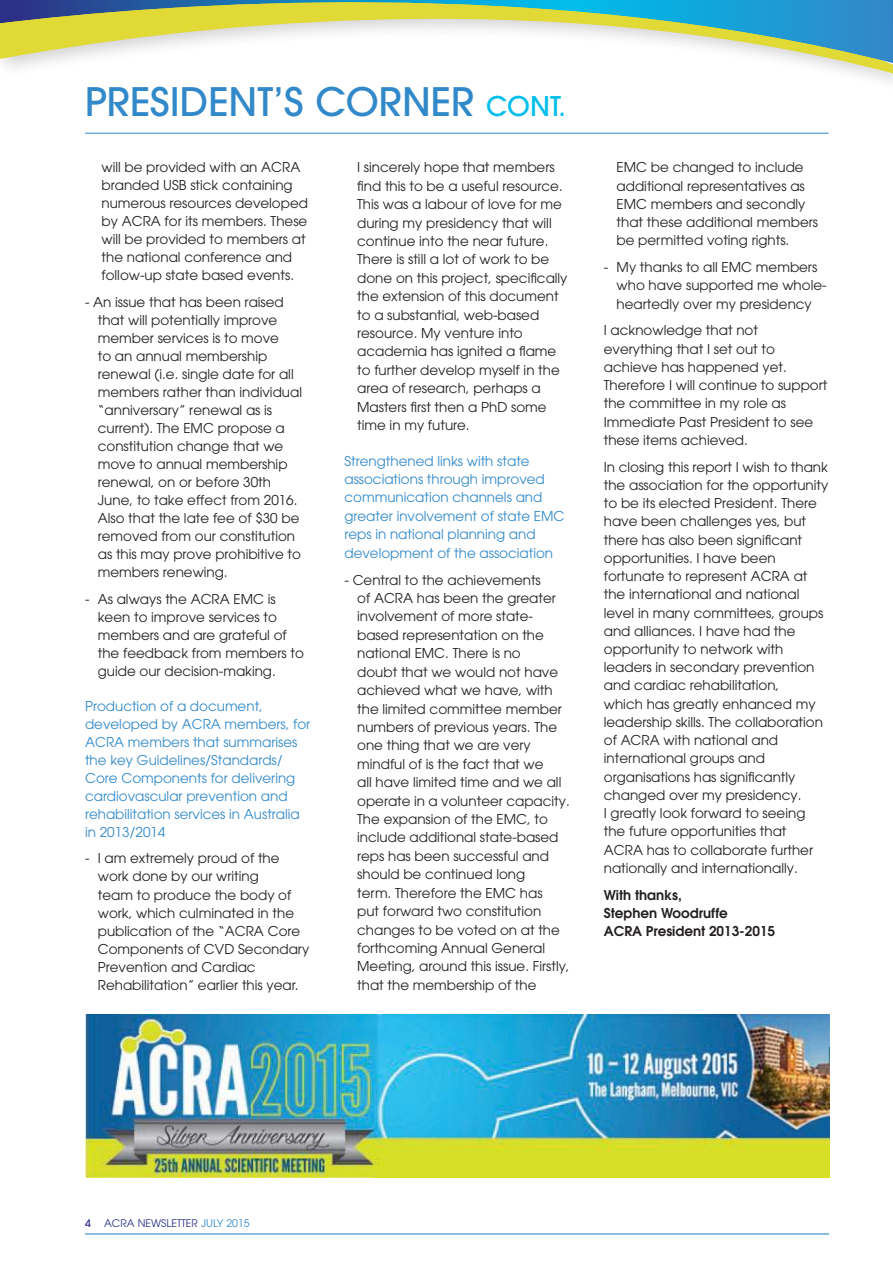
<style>
.page{position:relative;width:893px;height:1263px;background:#fff}
.page>*{position:absolute;margin:0;border:0;box-sizing:border-box;transform-origin:0 0}
.t1{font:500 39px "Avant Garde";color:#3289c9}
.t2{font:13.5px/18.5px "Avant Garde";color:#231f20}
.t3{font:13.5px/18px "Avant Garde";color:#3289c9}
.t4{font:600 13.5px/18.3px "Avant Garde";color:#231f20}
.t5{font:10.5px "Avant Garde";color:#2d3087}
.t6{font:500 10.5px "Avant Garde";color:#2d3087}
.s1{font-size:27px;color:#02beeb}
.s2{color:#3289c9}
</style>
<div class="page">
<hr style="left:85px;top:1233px;width:744px;height:1px;background:#3289c9">
<svg style="left:5px;top:63px;width:879px;height:10px"></svg>
<img style="left:0;top:0;width:884px;height:63px">
<div style="left:884px;top:0;width:9px;height:100px;background:#231f20;opacity:.2"></div>
<svg style="left:892px;top:0;width:1px;height:73px"></svg>
<hr style="left:85px;top:133px;width:744px;height:1px;background:#3289c9">
<img style="left:85px;top:1015px;width:744px;height:163px">
<h1 class="t1" style="left:85px;top:87px;width:483px">PRESIDENT’S CORNER <span class="s1">CONT.</span></h1>
<p class="t2" style="left:102px;top:159px;width:208px;line-height:18px">will be provided with an ACRA branded USB stick containing numerous resources developed by ACRA for its members. These will be provided to members at the national conference and follow-up state based events.</p>
<p class="t2" style="left:98px;top:294px;width:206px;line-height:18px;text-indent:-13px">- An issue that has been raised that will potentially improve member services is to move<br>to an annual membership renewal (i.e. single date for all members rather than individual “anniversary” renewal as is current). The EMC propose a constitution change that we move to annual membership renewal, on or before 30th<br>June, to take effect from 2016.<br>Also that the late fee of $30 be removed from our constitution as this may prove prohibitive to members renewing.</p>
<p class="t2" style="left:98px;top:591px;width:208px;line-height:18px;text-indent:-13px">- As always the ACRA EMC is keen to improve services to members and are grateful of the feedback from members to guide our decision-making.</p>
<p class="t3" style="left:85px;top:698px;width:227px">Production of a document, developed by ACRA members, for<br>ACRA members that summarises the key Guidelines/Standards/<br>Core Components for delivering cardiovascular prevention and rehabilitation services in Australia in 2013/2014</p>
<p class="t2" style="left:98px;top:850px;width:213px;line-height:18px;text-indent:-13px">- I am extremely proud of the work done by our writing<br>team to produce the body of work, which culminated in the publication of the “ACRA Core<br>Components of CVD Secondary<br>Prevention and Cardiac<br>Rehabilitation” earlier this year.</p>
<p class="t2" style="left:357px;top:159px;width:212px">I sincerely hope that members find this to be a useful resource.<br>This was a labour of love for me during my presidency that will continue into the near future.<br>There is still a lot of work to be done on this project, specifically the extension of this document to a substantial, web-based resource. My venture into academia has ignited a flame to further develop myself in the area of research, perhaps a<br>Masters first then a PhD some time in my future.</p>
<p class="t3" style="left:344px;top:452px;width:222px;line-height:18.5px">Strengthened links with state associations through improved communication channels and greater involvement of state EMC reps in national planning and development of the association</p>
<p class="t2" style="left:357px;top:571px;width:214px;text-indent:-13px">- Central to the achievements<br>of ACRA has been the greater involvement of more state&shy;based representation on the national EMC. There is no<br>doubt that we would not have achieved what we have, with the limited committee member numbers of previous years. The one thing that we are very mindful of is the fact that we<br>all have limited time and we all operate in a volunteer capacity.<br>The expansion of the EMC, to include additional state-based reps has been successful and should be continued long<br>term. Therefore the EMC has<br>put forward two constitution changes to be voted on at the forthcoming Annual General<br>Meeting, around this issue. Firstly, that the membership of the</p>
<p class="t2" style="left:617px;top:159px;width:203px">EMC be changed to include additional representatives as<br>EMC members and secondly that these additional members be permitted voting rights.</p>
<p class="t2" style="left:617px;top:259px;width:212px;text-indent:-13px">- My thanks to all EMC members who have supported me whole&shy;heartedly over my presidency</p>
<p class="t2" style="left:604px;top:322px;width:225px">I acknowledge that not everything that I set out to achieve has happened yet.<br>Therefore I will continue to support the committee in my role as<br>Immediate Past President to see these items achieved.</p>
<p class="t2" style="left:604px;top:458px;width:226px">In closing this report I wish to thank the association for the opportunity to be its elected President. There have been challenges yes, but there has also been significant opportunities. I have been fortunate to represent ACRA at the international and national level in many committees, groups and alliances. I have had the opportunity to network with leaders in secondary prevention and cardiac rehabilitation,<br>which has greatly enhanced my leadership skills. The collaboration of ACRA with national and international groups and organisations has significantly changed over my presidency.<br>I greatly look forward to seeing the future opportunities that<br>ACRA has to collaborate further nationally and internationally.</p>
<p class="t4" style="left:604px;top:887px;width:173px">With thanks,<br>Stephen Woodruffe<br>ACRA President 2013-2015</p>
<p class="t6" style="left:85px;top:1219px;width:7px">4</p>
<p class="t5" style="left:104px;top:1218px;width:147px">ACRA NEWSLETTER <span class="s2">JULY 2015</span></p>
</div>
